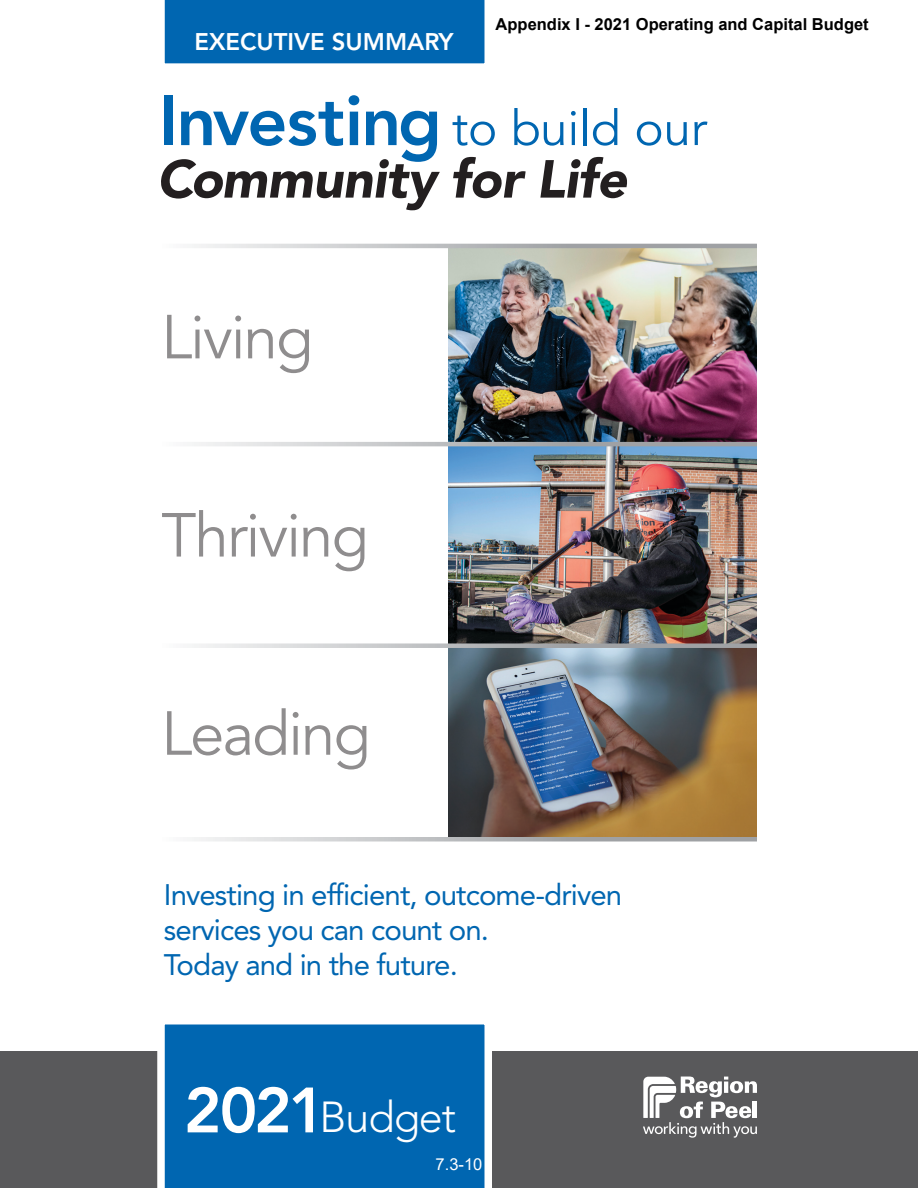
<style>
.page{position:relative;width:918px;height:1188px;background:#fff}
.page>*{position:absolute;margin:0;border:0;box-sizing:border-box;transform-origin:0 0}
.t1{font:61.5px "Avenir LT Std";letter-spacing:-.03em;color:#8f8d8e}
.t2{font:300 43.05px "Avenir LT Std";letter-spacing:-.025em;color:#fff}
.t3{font:29.4px/34.8px "Avenir LT Std";letter-spacing:-.03em;color:#0066b1}
.t4{font:800 23.85px "Avenir LT Std";color:#fff}
.t5{font:700 16.5px "Arial";color:#000}
.t6{font:16.5px "Arial";color:#fff}
.s1{font-weight:800;font-size:63.3px}
</style>
<div class="page">
<div style="left:0;top:1051px;width:918px;height:137px;background:#59595b"></div>
<div style="left:157px;top:1024px;width:335px;height:164px;background:#0066b1"></div>
<div style="left:164px;top:0;width:321px;height:64px;background:#0066b1"></div>
<svg style="left:453px;top:116px;width:42px;height:30px"></svg>
<svg style="left:514px;top:108px;width:50px;height:38px"></svg>
<svg style="left:571px;top:111px;width:5px;height:34px"></svg>
<hr style="left:583px;top:108px;width:4px;height:37px;background:#0066b1">
<svg style="left:593px;top:108px;width:24px;height:38px"></svg>
<svg style="left:637px;top:122px;width:24px;height:24px"></svg>
<svg style="left:667px;top:122px;width:20px;height:24px"></svg>
<svg style="left:694px;top:122px;width:13px;height:23px"></svg>
<svg style="left:643px;top:1077px;width:114px;height:61px"></svg>
<img style="left:448px;top:248px;width:309px;height:589px">
<svg style="left:192px;top:244px;width:565px;height:4px;background:#bbbcbf"></svg>
<svg style="left:192px;top:442px;width:565px;height:4px;background:#bbbcbf"></svg>
<svg style="left:192px;top:643px;width:565px;height:5px;background:#b8b9bb"></svg>
<svg style="left:192px;top:837px;width:565px;height:5px;background:#c1c3c5"></svg>
<svg style="left:161px;top:95px;width:279px;height:115px"></svg>
<svg style="left:453px;top:157px;width:73px;height:41px"></svg>
<svg style="left:540px;top:157px;width:87px;height:41px"></svg>
<p class="t4" style="left:195px;top:27px;width:261px">EXECUTIVE SUMMARY</p>
<p class="t5" style="left:496px;top:13px;width:375px">Appendix I - 2021 Operating and Capital Budget</p>
<p class="t1" style="left:161px;top:302px;width:154px">Living</p>
<p class="t1" style="left:161px;top:500px;width:209px">Thriving</p>
<p class="t1" style="left:161px;top:698px;width:211px">Leading</p>
<p class="t3" style="left:164px;top:878px;width:460px">Investing in efficient, outcome-driven services you can count on.<br>Today and in the future.</p>
<p class="t2" style="left:184px;top:1092px;width:274px"><span class="s1">2021</span>Budget</p>
<p class="t6" style="left:436px;top:1153px;width:48px">7.3-10</p>
</div>
